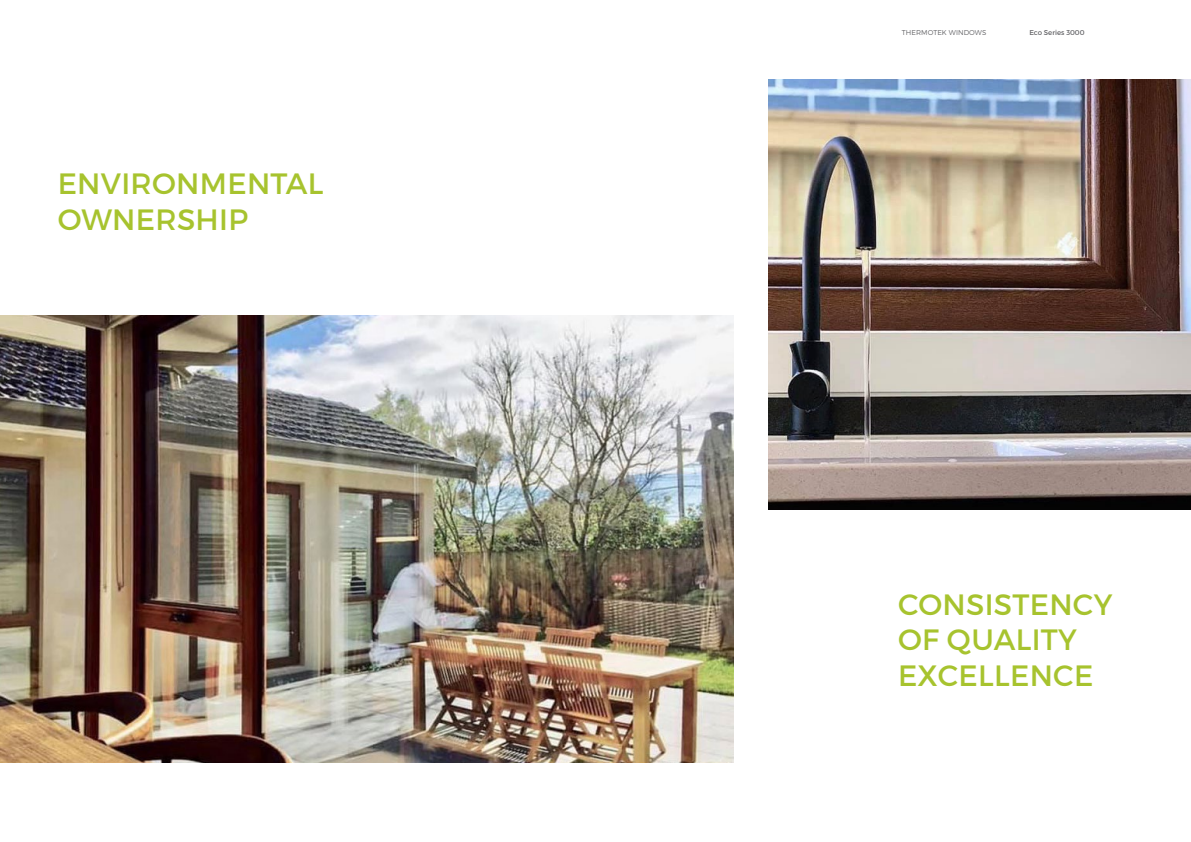
<style>
.page{position:relative;width:1191px;height:842px;background:#fff}
.page>*{position:absolute;margin:0;border:0;box-sizing:border-box;transform-origin:0 0}
.Heading1{font:29.4px/35.7px "Montserrat";letter-spacing:.01em;color:#a7c32e}
.t1{font:300 7px "Montserrat";letter-spacing:.01em;color:#636366}
.t2{font:7px "Montserrat";color:#636366}
</style>
<div class="page">
<img style="left:0;top:316px;width:733px;height:446px">
<img style="left:769px;top:79px;width:422px;height:431px">
<p class="Heading1" style="left:58px;top:165px;width:267px">ENVIRONMENTAL<br>OWNERSHIP</p>
<p class="t1" style="left:901px;top:28px;width:86px">THERMOTEK WINDOWS</p>
<p class="t2" style="left:1029px;top:28px;width:57px">Eco Series 3000</p>
<p class="Heading1" style="left:898px;top:586px;width:216px">CONSISTENCY<br>OF QUALITY<br>EXCELLENCE</p>
</div>
